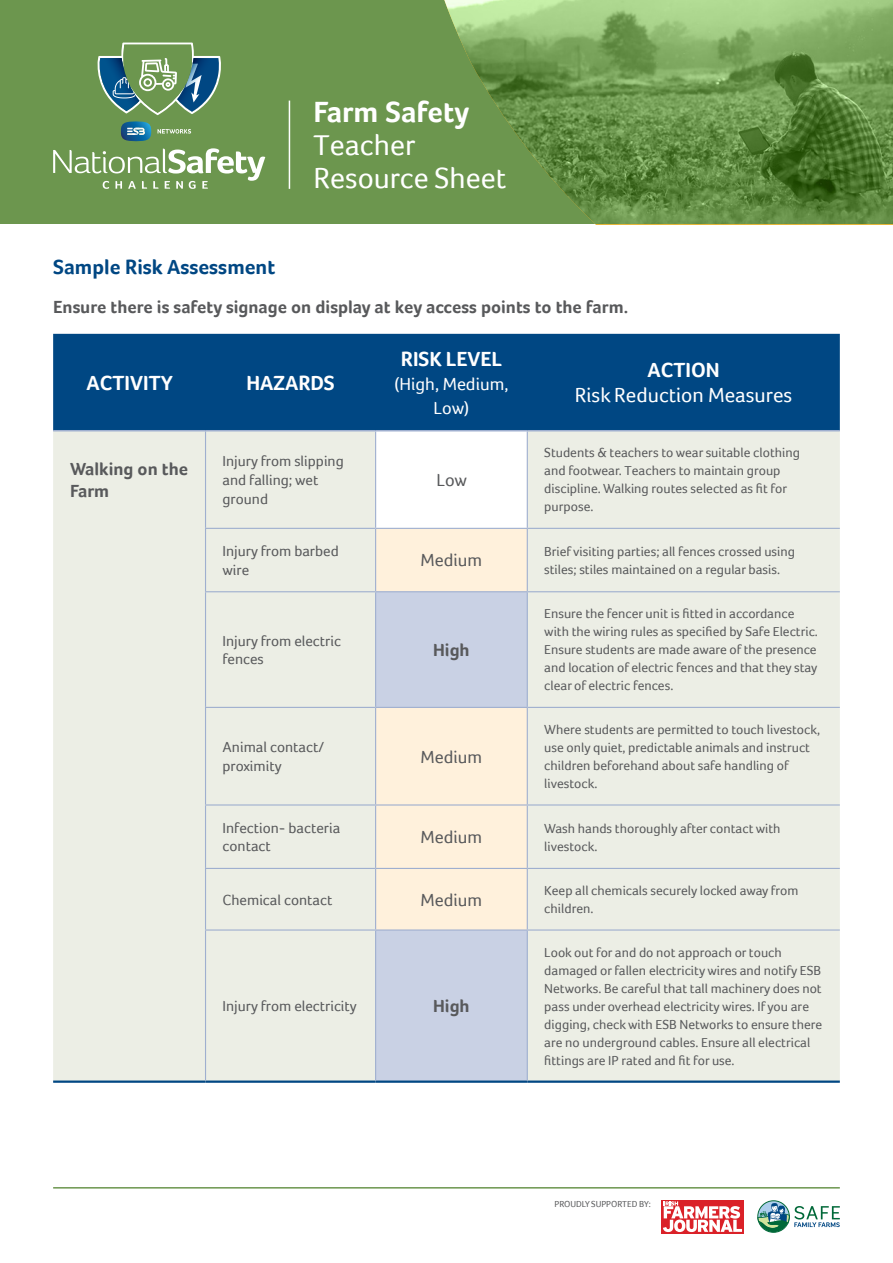
<style>
.page{position:relative;width:893px;height:1263px;background:#fff}
.page>*{position:absolute;margin:0;border:0;box-sizing:border-box;transform-origin:0 0}
.t1{font:30px/33px "Foco";color:#fff}
.t2{font:700 30px "Foco";color:#fff}
.t3{font:700 21px "Foco";color:#fff}
.t4{font:21px "Foco";color:#fff}
.t5{font:700 21px "Foco";color:#004783}
.t6{font:700 18px/21.6px "Foco";color:#58595b}
.t7{font:18px "Foco";color:#58595b}
.t8{font:18px/24px "Foco";color:#fff;text-align:center}
.t9{font:15px/18.8px "Foco";color:#58595b}
.t10{font:13.5px/18px "Foco";color:#58595b}
.t11{font:9px "Foco";color:#58595b}
</style>
<div class="page">
<div style="left:0;top:0;width:893px;height:224px;background:#6c964e"></div>
<img style="left:444px;top:0;width:449px;height:224px">
<hr style="left:53px;top:1187px;width:787px;height:1px;background:#6c964e">
<div style="left:661px;top:1200px;width:83px;height:33px;background:#da2128"></div>
<svg style="left:663px;top:1201px;width:79px;height:31px"></svg>
<svg style="left:757px;top:1200px;width:83px;height:33px"></svg>
<svg style="left:53px;top:148px;width:212px;height:41px"></svg>
<svg style="left:121px;top:121px;width:30px;height:20px"></svg>
<svg style="left:158px;top:129px;width:33px;height:5px"></svg>
<svg style="left:97px;top:43px;width:124px;height:72px"></svg>
<hr style="left:289px;top:101px;width:1px;height:88px;background:#fff">
<div style="left:53px;top:334px;width:787px;height:96px;background:#004783"></div>
<div style="left:53px;top:431px;width:787px;height:649px;background:#eceee5"></div>
<div style="left:376px;top:431px;width:151px;height:97px;background:#fff"></div>
<div style="left:376px;top:529px;width:151px;height:62px;background:#fff1dc"></div>
<svg style="left:376px;top:592px;width:151px;height:488px;background:#e0dfe0"></svg>
<hr style="left:53px;top:1080px;width:153px;height:3px;background:#004783">
<hr style="left:206px;top:1080px;width:170px;height:3px;background:#004783">
<hr style="left:376px;top:1080px;width:151px;height:3px;background:#004783">
<hr style="left:527px;top:1080px;width:313px;height:3px;background:#004783">
<hr style="left:205px;top:431px;width:1px;height:97px;background:#9fafcf">
<hr style="left:375px;top:431px;width:1px;height:97px;background:#9fafcf">
<hr style="left:527px;top:431px;width:1px;height:97px;background:#9fafcf">
<hr style="left:205px;top:528px;width:171px;height:1px;background:#9fafcf">
<hr style="left:205px;top:529px;width:1px;height:62px;background:#9fafcf">
<hr style="left:376px;top:528px;width:151px;height:1px;background:#9fafcf">
<hr style="left:375px;top:529px;width:1px;height:62px;background:#9fafcf">
<hr style="left:527px;top:528px;width:313px;height:1px;background:#9fafcf">
<hr style="left:527px;top:529px;width:1px;height:62px;background:#9fafcf">
<hr style="left:205px;top:591px;width:171px;height:1px;background:#9fafcf">
<hr style="left:205px;top:592px;width:1px;height:115px;background:#9fafcf">
<hr style="left:376px;top:591px;width:151px;height:1px;background:#9fafcf">
<hr style="left:375px;top:592px;width:1px;height:115px;background:#9fafcf">
<hr style="left:527px;top:591px;width:313px;height:1px;background:#9fafcf">
<hr style="left:527px;top:592px;width:1px;height:115px;background:#9fafcf">
<hr style="left:205px;top:707px;width:171px;height:1px;background:#9fafcf">
<hr style="left:205px;top:708px;width:1px;height:96px;background:#9fafcf">
<hr style="left:376px;top:707px;width:151px;height:1px;background:#9fafcf">
<hr style="left:375px;top:708px;width:1px;height:96px;background:#9fafcf">
<hr style="left:527px;top:707px;width:313px;height:1px;background:#9fafcf">
<hr style="left:527px;top:708px;width:1px;height:96px;background:#9fafcf">
<hr style="left:205px;top:804px;width:171px;height:1px;background:#9fafcf">
<hr style="left:205px;top:805px;width:1px;height:63px;background:#9fafcf">
<hr style="left:376px;top:804px;width:151px;height:1px;background:#9fafcf">
<hr style="left:375px;top:805px;width:1px;height:63px;background:#9fafcf">
<hr style="left:527px;top:804px;width:313px;height:1px;background:#9fafcf">
<hr style="left:527px;top:805px;width:1px;height:63px;background:#9fafcf">
<hr style="left:205px;top:868px;width:171px;height:1px;background:#9fafcf">
<hr style="left:205px;top:869px;width:1px;height:60px;background:#9fafcf">
<hr style="left:376px;top:868px;width:151px;height:1px;background:#9fafcf">
<hr style="left:375px;top:869px;width:1px;height:60px;background:#9fafcf">
<hr style="left:527px;top:868px;width:313px;height:1px;background:#9fafcf">
<hr style="left:527px;top:869px;width:1px;height:60px;background:#9fafcf">
<hr style="left:205px;top:929px;width:171px;height:1px;background:#9fafcf">
<hr style="left:205px;top:930px;width:1px;height:150px;background:#9fafcf">
<hr style="left:376px;top:929px;width:151px;height:1px;background:#9fafcf">
<hr style="left:375px;top:930px;width:1px;height:150px;background:#9fafcf">
<hr style="left:527px;top:929px;width:313px;height:1px;background:#9fafcf">
<hr style="left:527px;top:930px;width:1px;height:150px;background:#9fafcf">
<hr style="left:53px;top:430px;width:153px;height:1px;background:#9fafcf">
<hr style="left:206px;top:430px;width:170px;height:1px;background:#9fafcf">
<hr style="left:376px;top:430px;width:151px;height:1px;background:#9fafcf">
<hr style="left:527px;top:430px;width:313px;height:1px;background:#9fafcf">
<h1 class="t2" style="left:314px;top:94px;width:157px">Farm Safety</h1>
<h1 class="t1" style="left:314px;top:128px;width:194px">Teacher<br>Resource Sheet</h1>
<h2 class="t5" style="left:53px;top:254px;width:224px">Sample Risk Assessment</h2>
<h3 class="t6" style="left:53px;top:295px;width:576px">Ensure there is safety signage on display at key access points to the farm.</h3>
<h2 class="t3" style="left:87px;top:370px;width:88px">ACTIVITY</h2>
<h2 class="t3" style="left:246px;top:370px;width:90px">HAZARDS</h2>
<h3 class="t6" style="left:70px;top:458px;width:119px">Walking on the<br>Farm</h3>
<p class="t9" style="left:223px;top:452px;width:123px">Injury from slipping and falling; wet ground</p>
<h2 class="t3" style="left:401px;top:346px;width:103px">RISK LEVEL</h2>
<h3 class="t8" style="left:394px;top:371px;width:115px">(High, Medium,<br>Low)</h3>
<h3 class="t7" style="left:436px;top:469px;width:32px">Low</h3>
<h2 class="t3" style="left:647px;top:358px;width:74px">ACTION</h2>
<h2 class="t4" style="left:575px;top:383px;width:219px">Risk Reduction Measures</h2>
<p class="t10" style="left:544px;top:444px;width:257px">Students &amp; teachers to wear suitable clothing and footwear. Teachers to maintain group discipline. Walking routes selected as fit for purpose.</p>
<p class="t9" style="left:223px;top:541px;width:118px">Injury from barbed wire</p>
<h3 class="t7" style="left:421px;top:550px;width:63px">Medium</h3>
<p class="t10" style="left:544px;top:542px;width:252px">Brief visiting parties; all fences crossed using stiles; stiles maintained on a regular basis.</p>
<p class="t9" style="left:223px;top:631px;width:120px">Injury from electric fences</p>
<h3 class="t6" style="left:433px;top:639px;width:38px">High</h3>
<p class="t9" style="left:223px;top:738px;width:103px">Animal contact/ proximity</p>
<h3 class="t7" style="left:421px;top:746px;width:63px">Medium</h3>
<p class="t10" style="left:544px;top:605px;width:275px">Ensure the fencer unit is fitted in accordance with the wiring rules as specified by Safe Electric.<br>Ensure students are made aware of the presence and location of electric fences and that they stay clear of electric fences.</p>
<p class="t10" style="left:544px;top:720px;width:277px">Where students are permitted to touch livestock, use only quiet, predictable animals and instruct children beforehand about safe handling of livestock.</p>
<p class="t9" style="left:223px;top:818px;width:119px">Infection- bacteria contact</p>
<h3 class="t7" style="left:421px;top:827px;width:63px">Medium</h3>
<p class="t10" style="left:544px;top:819px;width:238px">Wash hands thoroughly after contact with livestock.</p>
<p class="t9" style="left:223px;top:890px;width:111px">Chemical contact</p>
<h3 class="t7" style="left:421px;top:889px;width:63px">Medium</h3>
<p class="t10" style="left:544px;top:881px;width:256px">Keep all chemicals securely locked away from children.</p>
<p class="t9" style="left:223px;top:996px;width:136px">Injury from electricity</p>
<h3 class="t6" style="left:433px;top:995px;width:38px">High</h3>
<p class="t10" style="left:544px;top:943px;width:279px">Look out for and do not approach or touch damaged or fallen electricity wires and notify ESB Networks. Be careful that tall machinery does not pass under overhead electricity wires. If you are digging, check with ESB Networks to ensure there are no underground cables. Ensure all electrical fittings are IP rated and fit for use.</p>
<p class="t11" style="left:554px;top:1198px;width:98px">PROUDLY SUPPORTED BY:</p>
</div>
